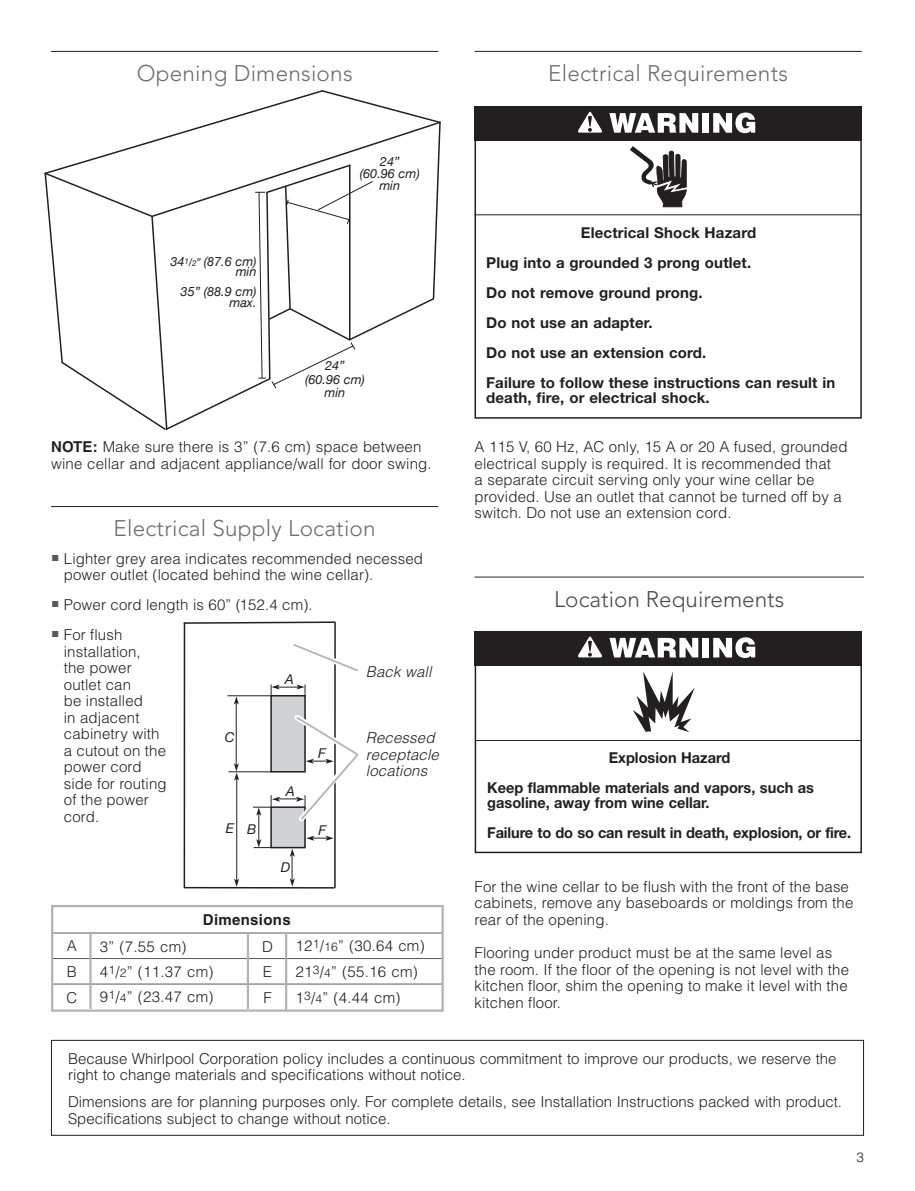
<style>
.page{position:relative;width:915px;height:1191px;background:#fff}
.page>*{position:absolute;margin:0;border:0;box-sizing:border-box;transform-origin:0 0}
.t1{font:300 22.5px "Avenir";letter-spacing:.01em;color:#6c6d70}
.t2{font:300 22.5px "Avenir";color:#4b4c4d}
.t3{font:300 15px/16.5px "Helvetica LT Std";letter-spacing:.01em;color:#231f20}
.t4{font:700 15px/30px "Helvetica Neue";letter-spacing:.01em;color:#231f20}
.t5{font:700 15px/30px "Helvetica Neue";letter-spacing:-.01em;color:#231f20}
.t6{font:italic 300 15px/16.5px "Helvetica LT Std";letter-spacing:.01em;color:#231f20}
.t7{font:700 15px "Helvetica LT Std";letter-spacing:.02em;color:#231f20}
.t8{font:italic 13.5px "Helvetica Neue";color:#231f20}
.t9{font:300 13.5px "Helvetica LT Std";color:#231f20}
.t10{font:italic 12.75px/10.8px "Helvetica Neue";color:#231f20;text-align:right}
.s1{font-size:10.8px}
.s2{font-size:8.1px}
.s3{font-size:12.15px}
.s4{font-weight:700}
.s5{font-family:"Carta";font-weight:400;color:#57585a}
.s6{font-size:12px}
</style>
<div class="page">
<hr style="left:52px;top:958px;width:390px;height:1px;background:#57585a">
<hr style="left:52px;top:932px;width:390px;height:1px;background:#57585a">
<hr style="left:52px;top:983px;width:390px;height:1px;background:#57585a">
<div style="left:51px;top:905px;width:392px;height:106px;border:2px solid #b2b3b7"></div>
<hr style="left:89px;top:933px;width:3px;height:76px;background:#b2b3b7">
<hr style="left:247px;top:933px;width:2px;height:76px;background:#b2b3b7">
<hr style="left:51px;top:506px;width:387px;height:1px;background:#231f20">
<hr style="left:474px;top:51px;width:387px;height:1px;background:#231f20">
<div style="left:474px;top:106px;width:387px;height:34px;background:#231f20"></div>
<div style="left:702px;top:113px;width:6px;height:20px;background:#fff"></div>
<svg style="left:713px;top:112px;width:42px;height:21px"></svg>
<svg style="left:578px;top:111px;width:24px;height:22px"></svg>
<div style="left:474px;top:106px;width:387px;height:313px;border:2px solid #231f20"></div>
<hr style="left:474px;top:214px;width:386px;height:1px;background:#231f20">
<svg style="left:609px;top:113px;width:89px;height:103px"></svg>
<hr style="left:474px;top:576px;width:389px;height:1px;background:#231f20">
<div style="left:474px;top:631px;width:387px;height:222px;border:2px solid #231f20"></div>
<div style="left:474px;top:631px;width:387px;height:34px;background:#231f20"></div>
<svg style="left:609px;top:638px;width:89px;height:19px"></svg>
<div style="left:702px;top:638px;width:6px;height:19px;background:#fff"></div>
<svg style="left:713px;top:637px;width:42px;height:21px"></svg>
<svg style="left:578px;top:636px;width:24px;height:21px"></svg>
<hr style="left:475px;top:740px;width:385px;height:1px;background:#231f20">
<svg style="left:633px;top:671px;width:61px;height:61px"></svg>
<div style="left:51px;top:1040px;width:812px;height:95px;border:1px solid #231f20"></div>
<hr style="left:51px;top:51px;width:387px;height:1px;background:#231f20">
<hr style="left:285px;top:932px;width:2px;height:78px;background:#b2b3b7">
<hr style="left:185px;top:887px;width:149px;height:1px;background:#231f20">
<div style="left:271px;top:696px;width:34px;height:76px;background:#d1d2d4"></div>
<div style="left:270px;top:695px;width:35px;height:77px;border:2px solid #231f20"></div>
<div style="left:271px;top:807px;width:34px;height:40px;background:#d1d2d4"></div>
<div style="left:270px;top:806px;width:35px;height:42px;border:2px solid #231f20"></div>
<hr style="left:236px;top:777px;width:1px;height:105px;background:#231f20">
<hr style="left:258px;top:812px;width:1px;height:30px;background:#231f20">
<hr style="left:236px;top:701px;width:1px;height:65px;background:#231f20">
<svg style="left:306px;top:835px;width:27px;height:5px"></svg>
<svg style="left:234px;top:696px;width:5px;height:8px"></svg>
<hr style="left:228px;top:771px;width:43px;height:1px;background:#231f20">
<hr style="left:227px;top:695px;width:44px;height:1px;background:#231f20">
<svg style="left:271px;top:684px;width:34px;height:12px"></svg>
<hr style="left:183px;top:623px;width:2px;height:264px;background:#231f20">
<hr style="left:334px;top:623px;width:2px;height:264px;background:#231f20">
<svg style="left:183px;top:621px;width:153px;height:3px"></svg>
<svg style="left:234px;top:878px;width:5px;height:9px"></svg>
<svg style="left:234px;top:763px;width:5px;height:17px"></svg>
<svg style="left:253px;top:839px;width:18px;height:9px"></svg>
<svg style="left:290px;top:848px;width:5px;height:38px"></svg>
<svg style="left:293px;top:638px;width:65px;height:39px"></svg>
<svg style="left:253px;top:710px;width:105px;height:116px"></svg>
<svg style="left:44px;top:90px;width:397px;height:340px"></svg>
<h1 class="t1" style="left:137px;top:64px;width:217px">Opening Dimensions</h1>
<p class="t10" style="left:170px;top:255px;width:87px">34<sup>1</sup><span class="s1">/</span><span class="s2">2</span><span class="s1">”</span> (87.6 cm) min</p>
<p class="t10" style="left:180px;top:286px;width:77px">35” (88.9 cm) max<span class="s3">.</span></p>
<p class="t10" style="left:360px;top:155px;width:61px;line-height:12px;text-align:center">24”<br>(60.96 cm) min</p>
<p class="t10" style="left:305px;top:358px;width:61px;line-height:13.5px;text-align:center">24”<br>(60.96 cm) min</p>
<p class="t3" style="left:51px;top:440px;width:382px"><span class="s4">NOTE:</span> Make sure there is 3” (7.6 cm) space between wine cellar and adjacent appliance/wall for door swing.</p>
<h1 class="t1" style="left:114px;top:519px;width:263px">Electrical Supply Location</h1>
<p class="t3" style="left:64px;top:551px;width:360px;text-indent:-13px"><span class="s5">-</span> Lighter grey area indicates recommended necessed power outlet (located behind the wine cellar).</p>
<p class="t3" style="left:51px;top:598px;width:263px"><span class="s5">-</span> Power cord length is 60” (152.4 cm).</p>
<p class="t3" style="left:64px;top:628px;width:104px;text-indent:-13px"><span class="s5">-</span> For flush installation,<br>the power outlet can<br>be installed<br>in adjacent cabinetry with a cutout on the power cord side for routing of the power cord.</p>
<p class="t6" style="left:366px;top:665px;width:67px">Back wall</p>
<p class="t8" style="left:285px;top:671px;width:11px">A</p>
<p class="t6" style="left:366px;top:731px;width:74px">Recessed receptacle locations</p>
<p class="t8" style="left:225px;top:729px;width:11px">C</p>
<p class="t8" style="left:318px;top:745px;width:9px">F</p>
<p class="t8" style="left:285px;top:783px;width:11px">A</p>
<p class="t8" style="left:226px;top:820px;width:32px">E B</p>
<p class="t8" style="left:318px;top:822px;width:9px">F</p>
<p class="t8" style="left:280px;top:859px;width:11px">D</p>
<p class="t7" style="left:203px;top:914px;width:89px">Dimensions</p>
<p class="t3" style="left:66px;top:934px;width:12px;line-height:25.7px;text-align:justify">A B C</p>
<p class="t3" style="left:100px;top:935px;width:115px;line-height:25.3px">3” (7.55 cm)<br>4<sup>1</sup>/<span class="s6">2</span>” (11.37 cm)<br>9<sup>1</sup>/<span class="s6">4</span>” (23.47 cm)</p>
<p class="t3" style="left:262px;top:935px;width:12px;line-height:25.5px;text-align:justify">D E F</p>
<p class="t3" style="left:295px;top:934px;width:131px;line-height:25.7px">12<sup>1</sup>/<span class="s6">16</span>” (30.64 cm)<br>21<sup>3</sup>/<span class="s6">4</span>” (55.16 cm)<br>1<sup>3</sup>/<span class="s6">4</span>” (4.44 cm)</p>
<h1 class="t1" style="left:548px;top:64px;width:241px">Electrical Requirements</h1>
<p class="t4" style="left:486px;top:219px;width:350px;text-indent:95px">Electrical Shock Hazard<br>Plug into a grounded 3 prong outlet.<br>Do not remove ground prong.<br>Do not use an adapter.<br>Do not use an extension cord.<br>Failure to follow these instructions can result in</p>
<p class="t4" style="left:486px;top:384px;width:225px">death, fire, or electrical shock.</p>
<p class="t3" style="left:474px;top:440px;width:374px">A 115 V, 60 Hz, AC only, 15 A or 20 A fused, grounded electrical supply is required. It is recommended that<br>a separate circuit serving only your wine cellar be provided. Use an outlet that cannot be turned off by a switch. Do not use an extension cord.</p>
<h1 class="t2" style="left:554px;top:589px;width:232px">Location Requirements</h1>
<p class="t4" style="left:487px;top:744px;width:328px;text-indent:121px">Explosion Hazard<br>Keep flammable materials and vapors, such as</p>
<p class="t5" style="left:487px;top:789px;width:365px">gasoline, away from wine cellar.<br>Failure to do so can result in death, explosion, or fire.</p>
<p class="t3" style="left:474px;top:879px;width:380px">For the wine cellar to be flush with the front of the base cabinets, remove any baseboards or moldings from the rear of the opening.</p>
<p class="t3" style="left:474px;top:945px;width:376px">Flooring under product must be at the same level as the room. If the floor of the opening is not level with the kitchen floor, shim the opening to make it level with the kitchen floor.</p>
<p class="t3" style="left:68px;top:1051px;width:769px">Because Whirlpool Corporation policy includes a continuous commitment to improve our products, we reserve the right to change materials and specifications without notice.</p>
<p class="t3" style="left:68px;top:1095px;width:775px">Dimensions are for planning purposes only. For complete details, see Installation Instructions packed with product.<br>Specifications subject to change without notice.</p>
<p class="t9" style="left:856px;top:1152px;width:9px">3</p>
</div>
